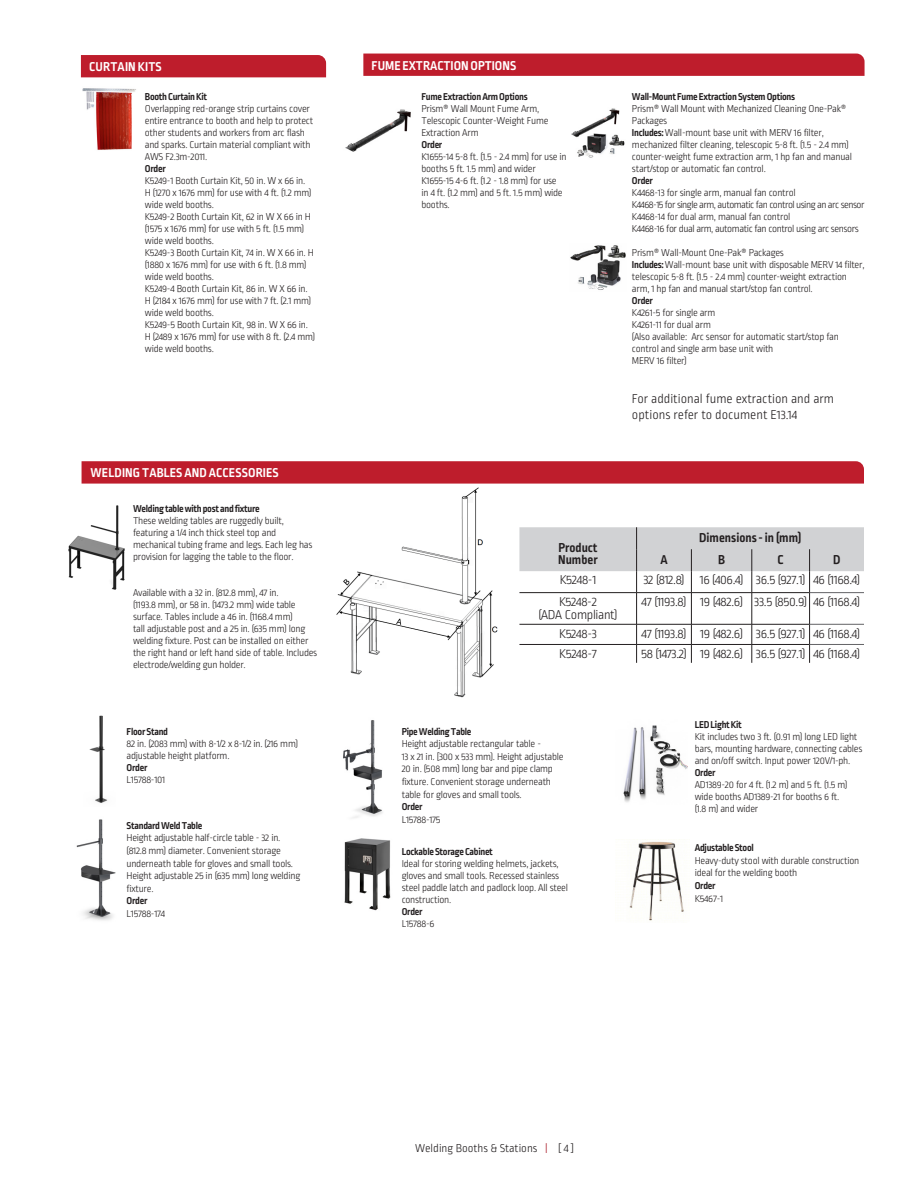
<style>
.page{position:relative;width:918px;height:1188px;background:#fff}
.page>*{position:absolute;margin:0;border:0;box-sizing:border-box;transform-origin:0 0}
._11-Section_Options_Pg-Main_Text{font:300 13.5px/16.2px "Ropa Sans Pro";letter-spacing:-.01em;color:#231f20}
.table_text{font:300 13.5px "Ropa Sans Pro";letter-spacing:-.025em;color:#231f20}
.t1{font:700 13.5px "Ropa Sans Pro";letter-spacing:.01em;color:#fff}
.table_heading{font:700 13.5px/12px "Ropa Sans Pro";color:#231f20}
.t2{font:300 12px "Ropa Sans Pro";color:#231f20}
.Options{font:300 10.5px/12px "Ropa Sans Pro";letter-spacing:-.025em;color:#231f20}
.Options-2{font:700 10.5px "Ropa Sans Pro";letter-spacing:-.025em;color:#231f20}
.s1{font-weight:700}
.s2{color:#ab1e2c}
</style>
<div class="page">
<div style="left:363px;top:54px;width:502px;height:22px;background:#be1d2c"></div>
<div style="left:81px;top:55px;width:245px;height:22px;background:#be1d2c"></div>
<img style="left:345px;top:109px;width:66px;height:43px">
<img style="left:83px;top:88px;width:53px;height:62px">
<img style="left:571px;top:108px;width:54px;height:50px">
<img style="left:570px;top:245px;width:56px;height:45px">
<img style="left:336px;top:487px;width:162px;height:211px">
<img style="left:623px;top:725px;width:65px;height:77px">
<svg style="left:82px;top:461px;width:782px;height:23px;background:#bf2332"></svg>
<img style="left:344px;top:838px;width:47px;height:73px">
<img style="left:76px;top:819px;width:40px;height:102px">
<img style="left:343px;top:720px;width:40px;height:98px">
<img style="left:89px;top:715px;width:19px;height:88px">
<img style="left:629px;top:839px;width:55px;height:82px">
<img style="left:68px;top:505px;width:57px;height:85px">
<hr style="left:636px;top:593px;width:1px;height:31px;background:#231f20">
<hr style="left:691px;top:593px;width:1px;height:31px;background:#231f20">
<hr style="left:752px;top:593px;width:1px;height:31px;background:#231f20">
<svg style="left:636px;top:625px;width:1px;height:38px"></svg>
<svg style="left:691px;top:625px;width:1px;height:38px"></svg>
<svg style="left:752px;top:625px;width:1px;height:38px"></svg>
<svg style="left:519px;top:527px;width:345px;height:65px"></svg>
<hr style="left:809px;top:593px;width:1px;height:31px;background:#231f20">
<svg style="left:809px;top:625px;width:1px;height:38px"></svg>
<hr style="left:519px;top:592px;width:118px;height:1px;background:#231f20">
<hr style="left:637px;top:592px;width:54px;height:1px;background:#231f20">
<hr style="left:691px;top:592px;width:61px;height:1px;background:#231f20">
<hr style="left:752px;top:592px;width:58px;height:1px;background:#231f20">
<hr style="left:519px;top:624px;width:118px;height:1px;background:#231f20">
<hr style="left:637px;top:624px;width:54px;height:1px;background:#231f20">
<hr style="left:691px;top:624px;width:61px;height:1px;background:#231f20">
<hr style="left:752px;top:624px;width:58px;height:1px;background:#231f20">
<hr style="left:519px;top:644px;width:118px;height:1px;background:#231f20">
<hr style="left:637px;top:644px;width:54px;height:1px;background:#231f20">
<hr style="left:691px;top:644px;width:61px;height:1px;background:#231f20">
<hr style="left:752px;top:644px;width:58px;height:1px;background:#231f20">
<hr style="left:810px;top:592px;width:54px;height:1px;background:#636366">
<hr style="left:810px;top:624px;width:54px;height:1px;background:#636366">
<hr style="left:810px;top:644px;width:54px;height:1px;background:#636366">
<p class="t1" style="left:89px;top:59px;width:74px">CURTAIN KITS</p>
<p class="t1" style="left:372px;top:58px;width:146px">FUME EXTRACTION OPTIONS</p>
<p class="Options" style="left:145px;top:91px;width:170px"><span class="s1">Booth Curtain Kit<br></span>Overlapping red-orange strip curtains cover entire entrance to booth and help to protect other students and workers from arc flash and sparks. Curtain material compliant with<br>AWS F2.3m-2011.<br><span class="s1">Order<br></span>K5249-1 Booth Curtain Kit, 50 in. W x 66 in.<br>H (1270 x 1676 mm) for use with 4 ft. (1.2 mm) wide weld booths.</p>
<p class="Options" style="left:145px;top:211px;width:168px">K5249-2 Booth Curtain Kit, 62 in W X 66 in H (1575 x 1676 mm) for use with 5 ft. (1.5 mm) wide weld booths.</p>
<p class="Options" style="left:145px;top:247px;width:170px">K5249-3 Booth Curtain Kit, 74 in. W X 66 in. H (1880 x 1676 mm) for use with 6 ft. (1.8 mm) wide weld booths.</p>
<p class="Options" style="left:145px;top:283px;width:168px">K5249-4 Booth Curtain Kit, 86 in. W X 66 in.<br>H (2184 x 1676 mm) for use with 7 ft. (2.1 mm) wide weld booths.</p>
<p class="Options" style="left:145px;top:319px;width:172px">K5249-5 Booth Curtain Kit, 98 in. W X 66 in.<br>H (2489 x 1676 mm) for use with 8 ft. (2.4 mm) wide weld booths.</p>
<p class="Options-2" style="left:422px;top:90px;width:108px">Fume Extraction Arm Options</p>
<p class="Options" style="left:422px;top:103px;width:147px">Prism® Wall Mount Fume Arm,<br>Telescopic Counter-Weight Fume<br>Extraction Arm<br><span class="s1">Order<br></span>K1655-14 5-8 ft. (1.5 - 2.4 mm) for use in booths 5 ft. 1.5 mm) and wider<br>K1655-15 4-6 ft. (1.2 - 1.8 mm) for use<br>in 4 ft. (1.2 mm) and 5 ft. 1.5 mm) wide booths.</p>
<p class="Options" style="left:632px;top:91px;width:234px"><span class="s1">Wall-Mount Fume Extraction System Options<br></span>Prism® Wall Mount with Mechanized Cleaning One-Pak® Packages<br><span class="s1">Includes:</span> Wall-mount base unit with MERV 16 filter, mechanized filter cleaning, telescopic 5-8 ft. (1.5 - 2.4 mm) counter-weight fume extraction arm, 1 hp fan and manual start/stop or automatic fan control.<br><span class="s1">Order<br></span>K4468-13 for single arm, manual fan control<br>K4468-15 for single arm, automatic fan control using an arc sensor K4468-14 for dual arm, manual fan control<br>K4468-16 for dual arm, automatic fan control using arc sensors</p>
<p class="Options" style="left:632px;top:247px;width:153px">Prism® Wall-Mount One-Pak® Packages</p>
<p class="Options" style="left:632px;top:259px;width:234px"><span class="s1">Includes:</span> Wall-mount base unit with disposable MERV 14 filter, telescopic 5-8 ft. (1.5 - 2.4 mm) counter-weight extraction arm, 1 hp fan and manual start/stop fan control.<br><span class="s1">Order<br></span>K4261-5 for single arm<br>K4261-11 for dual arm<br>(Also available: Arc sensor for automatic start/stop fan control and single arm base unit with<br>MERV 16 filter)</p>
<p class="_11-Section_Options_Pg-Main_Text" style="left:632px;top:391px;width:204px">For additional fume extraction and arm options refer to document E13.14</p>
<p class="t1" style="left:91px;top:465px;width:190px">WELDING TABLES AND ACCESSORIES</p>
<p class="Options" style="left:133px;top:503px;width:181px"><span class="s1">Welding table with post and fixture<br></span>These welding tables are ruggedly built, featuring a 1/4 inch thick steel top and mechanical tubing frame and legs. Each leg has provision for lagging the table to the floor.</p>
<p class="Options" style="left:133px;top:587px;width:186px">Available with a 32 in. (812.8 mm), 47 in.<br>(1193.8 mm), or 58 in. (1473.2 mm) wide table surface. Tables include a 46 in. (1168.4 mm)<br>tall adjustable post and a 25 in. (635 mm) long welding fixture. Post can be installed on either the right hand or left hand side of table. Includes electrode/welding gun holder.</p>
<p class="Options" style="left:127px;top:726px;width:173px"><span class="s1">Floor Stand<br></span>82 in. (2083 mm) with 8-1/2 x 8-1/2 in. (216 mm) adjustable height platform.<br><span class="s1">Order<br></span>L15788-101</p>
<p class="Options" style="left:127px;top:820px;width:175px;line-height:12.6px"><span class="s1">Standard Weld Table<br></span>Height adjustable half-circle table - 32 in. (812.8 mm) diameter. Convenient storage underneath table for gloves and small tools.<br>Height adjustable 25 in (635 mm) long welding fixture.<br><span class="s1">Order<br></span>L15788-174</p>
<p class="table_heading" style="left:558px;top:543px;width:41px">Product<br>Number</p>
<p class="table_heading" style="left:699px;top:533px;width:104px">Dimensions - in (mm)</p>
<p class="table_heading" style="left:660px;top:555px;width:9px">A</p>
<p class="table_heading" style="left:718px;top:555px;width:8px">B</p>
<p class="table_heading" style="left:778px;top:555px;width:8px">C</p>
<p class="table_heading" style="left:833px;top:555px;width:9px">D</p>
<p class="_11-Section_Options_Pg-Main_Text" style="left:560px;top:573px;width:38px">K5248-1</p>
<p class="_11-Section_Options_Pg-Main_Text" style="left:643px;top:573px;width:43px">32 (812.8)</p>
<p class="table_text" style="left:700px;top:573px;width:45px">16 (406.4)</p>
<p class="table_text" style="left:756px;top:573px;width:51px">36.5 (927.1)</p>
<p class="table_text" style="left:813px;top:573px;width:48px">46 (1168.4)</p>
<p class="_11-Section_Options_Pg-Main_Text" style="left:539px;top:596px;width:80px;line-height:13.5px;text-align:center">K5248-2<br>(ADA Compliant)</p>
<p class="_11-Section_Options_Pg-Main_Text" style="left:642px;top:594px;width:46px">47 (1193.8)</p>
<p class="table_text" style="left:700px;top:594px;width:44px">19 (482.6)</p>
<p class="table_text" style="left:754px;top:594px;width:54px">33.5 (850.9)</p>
<p class="table_text" style="left:813px;top:594px;width:48px">46 (1168.4)</p>
<p class="_11-Section_Options_Pg-Main_Text" style="left:559px;top:626px;width:39px">K5248-3</p>
<p class="_11-Section_Options_Pg-Main_Text" style="left:642px;top:626px;width:46px">47 (1193.8)</p>
<p class="table_text" style="left:700px;top:626px;width:44px">19 (482.6)</p>
<p class="table_text" style="left:756px;top:626px;width:51px">36.5 (927.1)</p>
<p class="table_text" style="left:813px;top:626px;width:48px">46 (1168.4)</p>
<p class="_11-Section_Options_Pg-Main_Text" style="left:559px;top:646px;width:39px">K5248-7</p>
<p class="_11-Section_Options_Pg-Main_Text" style="left:641px;top:646px;width:47px">58 (1473.2)</p>
<p class="table_text" style="left:700px;top:646px;width:44px">19 (482.6)</p>
<p class="table_text" style="left:756px;top:646px;width:51px">36.5 (927.1)</p>
<p class="table_text" style="left:813px;top:646px;width:48px">46 (1168.4)</p>
<p class="Options" style="left:402px;top:725px;width:163px;line-height:12.6px"><span class="s1">Pipe Welding Table<br></span>Height adjustable rectangular table -<br>13 x 21 in. [300 x 533 mm). Height adjustable<br>20 in. (508 mm) long bar and pipe clamp fixture. Convenient storage underneath table for gloves and small tools.<br><span class="s1">Order<br></span>L15788-175</p>
<p class="Options" style="left:402px;top:846px;width:168px"><span class="s1">Lockable Storage Cabinet<br></span>Ideal for storing welding helmets, jackets, gloves and small tools. Recessed stainless steel paddle latch and padlock loop. All steel construction.<br><span class="s1">Order<br></span>L15788-6</p>
<p class="Options" style="left:695px;top:719px;width:169px"><span class="s1">LED Light Kit<br></span>Kit includes two 3 ft. (0.91 m) long LED light bars, mounting hardware, connecting cables and on/off switch. Input power 120V/1-ph.<br><span class="s1">Order<br></span>AD1389-20 for 4 ft. (1.2 m) and 5 ft. (1.5 m) wide booths AD1389-21 for booths 6 ft.<br>(1.8 m) and wider</p>
<p class="Options-2" style="left:695px;top:842px;width:61px">Adjustable Stool</p>
<p class="Options" style="left:695px;top:855px;width:166px;line-height:12.6px">Heavy-duty stool with durable construction ideal for the welding booth</p>
<p class="Options-2" style="left:695px;top:880px;width:22px">Order</p>
<p class="Options" style="left:695px;top:893px;width:30px">K5467-1</p>
<p class="t2" style="left:415px;top:1142px;width:161px">Welding Booths &amp; Stations <span class="s2">|</span> [ 4 ]</p>
</div>
